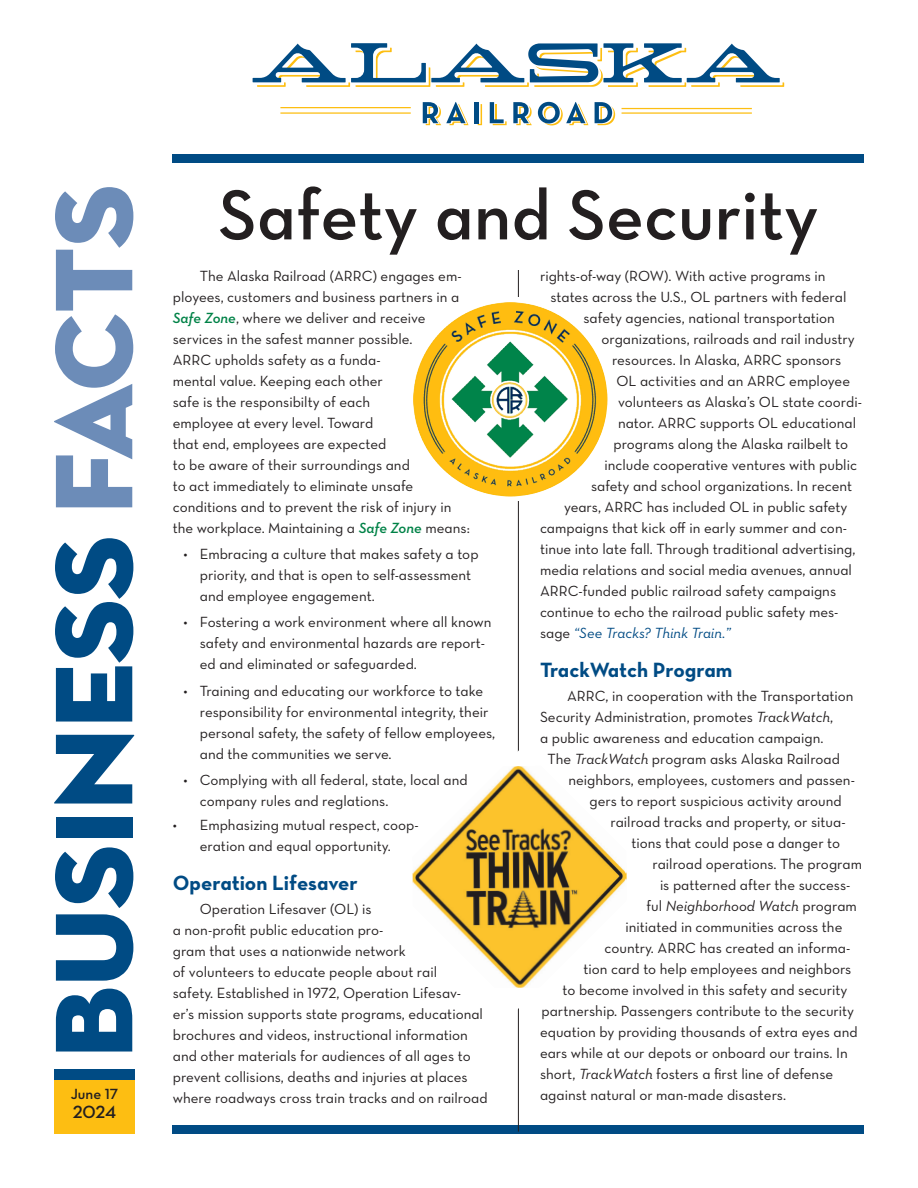
<style>
.page{position:relative;width:918px;height:1188px;background:#fff}
.page>*{position:absolute;margin:0;border:0;box-sizing:border-box;transform-origin:0 0}
.t1{font:72px "Neutra Text Demi Alt";color:#231f20}
.Subhead_1{font:21px "Neutra Text Bold Alt";color:#004b84}
.t2{font:18px "Neutra Text Demi Alt";color:#231f20}
.FSBodyText{font:15px/21px "Neutra Text Book Alt";color:#231f20}
.FSBodyText-2{font:15px "Neutra Text Book Italic Alt";color:#004b84}
.FSBodyText-3{font:15px "Neutra Text Book Italic Alt";color:#231f20}
.t3{font:15px "Neutra Text Demi Alt";color:#231f20}
.s1{font-family:"Neutra Text Demi Italic Alt";color:#008247}
.s2{font-family:"Neutra Text Book Alt";color:#231f20}
.s3{font-family:"Neutra Text Book Italic Alt"}
.s4{font-family:"Neutra Text Book Alt"}
</style>
<div class="page">
<svg style="left:56px;top:989px;width:76px;height:63px"></svg>
<svg style="left:56px;top:914px;width:77px;height:67px"></svg>
<svg style="left:55px;top:847px;width:78px;height:61px"></svg>
<div style="left:56px;top:817px;width:76px;height:21px;background:#004b84"></div>
<svg style="left:54px;top:735px;width:80px;height:69px"></svg>
<svg style="left:55px;top:538px;width:78px;height:184px"></svg>
<svg style="left:54px;top:187px;width:79px;height:320px"></svg>
<div style="left:173px;top:1126px;width:691px;height:8px;background:#004b84"></div>
<div style="left:54px;top:1080px;width:81px;height:54px;background:#fdbe12"></div>
<div style="left:54px;top:1069px;width:81px;height:11px;background:#004b84"></div>
<svg style="left:478px;top:104px;width:4px;height:21px"></svg>
<svg style="left:423px;top:102px;width:46px;height:23px"></svg>
<hr style="left:475px;top:102px;width:4px;height:21px;background:#004b84">
<svg style="left:490px;top:102px;width:17px;height:23px"></svg>
<svg style="left:513px;top:102px;width:19px;height:23px"></svg>
<svg style="left:538px;top:102px;width:51px;height:23px"></svg>
<svg style="left:595px;top:102px;width:20px;height:23px"></svg>
<svg style="left:253px;top:43px;width:531px;height:44px"></svg>
<hr style="left:280px;top:107px;width:131px;height:1px;background:#fdbe12">
<hr style="left:280px;top:112px;width:131px;height:2px;background:#fdbe12">
<hr style="left:622px;top:108px;width:130px;height:1px;background:#fdbe12">
<hr style="left:622px;top:112px;width:130px;height:2px;background:#fdbe12">
<div style="left:173px;top:154px;width:691px;height:8px;background:#004b84"></div>
<hr style="left:518px;top:270px;width:1px;height:862px;background:#231f20">
<div style="left:504px;top:298px;width:24px;height:203px;background:#fff"></div>
<img style="left:412px;top:766px;width:215px;height:222px">
<img style="left:413px;top:302px;width:194px;height:195px;border-radius:97px">
<p class="t3" style="left:71px;top:1085px;width:49px">June 17</p>
<p class="t2" style="left:73px;top:1101px;width:45px">2024</p>
<p class="t1" style="left:218px;top:171px;width:602px">Safety and Security</p>
<p class="FSBodyText" style="left:173px;top:265px;width:299px;text-indent:27px">The Alaska Railroad (ARRC) engages em&shy;ployees, customers and business partners in a <span class="s1">Safe Zone</span>, where we deliver and receive services in the safest manner possible.<br>ARRC upholds safety as a funda-<br>mental value. Keeping each other<br>safe is the responsibilty of each<br>employee at every level. Toward<br>that end, employees are expected<br>to be aware of their surroundings and<br>to act immediately to eliminate unsafe conditions and to prevent the risk of injury in the workplace. Maintaining a <span class="s1">Safe Zone</span> means:</p>
<p class="FSBodyText" style="left:200px;top:543px;width:280px;text-indent:-16px">• Embracing a culture that makes safety a top priority, and that is open to self-assessment and employee engagement.</p>
<p class="FSBodyText" style="left:200px;top:611px;width:293px;text-indent:-16px">• Fostering a work environment where all known safety and environmental hazards are report&shy;ed and eliminated or safeguarded.</p>
<p class="FSBodyText" style="left:200px;top:680px;width:297px;text-indent:-16px">• Training and educating our workforce to take responsibility for environmental integrity, their personal safety, the safety of fellow employees, and the communities we serve.</p>
<p class="FSBodyText" style="left:200px;top:769px;width:270px;text-indent:-16px">• Complying with all federal, state, local and company rules and reglations.</p>
<p class="FSBodyText" style="left:173px;top:814px;width:247px;text-align:center">• Emphasizing mutual respect, coop&shy;eration and equal opportunity.</p>
<p class="Subhead_1" style="left:173px;top:870px;width:187px">Operation Lifesaver</p>
<p class="FSBodyText" style="left:173px;top:898px;width:316px;text-indent:27px">Operation Lifesaver (OL) is<br>a non-profit public education pro-<br>gram that uses a nationwide network<br>of volunteers to educate people about rail<br>safety. Established in 1972, Operation Lifesav-<br>er’s mission supports state programs, educational brochures and videos, instructional information and other materials for audiences of all ages to prevent collisions, deaths and injuries at places where roadways cross train tracks and on railroad</p>
<p class="FSBodyText" style="left:540px;top:265px;width:287px">rights-of-way (ROW). With active programs in</p>
<p class="FSBodyText" style="left:550px;top:286px;width:297px">states across the U.S., OL partners with federal</p>
<p class="FSBodyText" style="left:584px;top:307px;width:253px">safety agencies, national transportation</p>
<p class="FSBodyText" style="left:602px;top:328px;width:255px">organizations, railroads and rail industry</p>
<p class="FSBodyText" style="left:612px;top:349px;width:231px">resources. In Alaska, ARRC sponsors</p>
<p class="FSBodyText" style="left:616px;top:370px;width:235px">OL activities and an ARRC employee</p>
<p class="FSBodyText" style="left:618px;top:391px;width:246px">volunteers as Alaska’s OL state coordi-</p>
<p class="FSBodyText" style="left:618px;top:412px;width:240px">nator. ARRC supports OL educational</p>
<p class="FSBodyText" style="left:614px;top:433px;width:236px">programs along the Alaska railbelt to</p>
<p class="FSBodyText" style="left:604px;top:454px;width:254px">include cooperative ventures with public</p>
<p class="FSBodyText" style="left:591px;top:475px;width:263px">safety and school organizations. In recent</p>
<p class="FSBodyText" style="left:564px;top:496px;width:285px">years, ARRC has included OL in public safety</p>
<p class="FSBodyText" style="left:540px;top:517px;width:309px">campaigns that kick off in early summer and con-</p>
<p class="FSBodyText" style="left:540px;top:538px;width:317px">tinue into late fall. Through traditional advertising,</p>
<p class="FSBodyText" style="left:540px;top:559px;width:314px">media relations and social media avenues, annual</p>
<p class="FSBodyText" style="left:540px;top:580px;width:298px">ARRC-funded public railroad safety campaigns</p>
<p class="FSBodyText" style="left:540px;top:601px;width:300px">continue to echo the railroad public safety mes-</p>
<p class="FSBodyText-2" style="left:540px;top:623px;width:192px"><span class="s2">sage</span> “See Tracks? Think Train.”</p>
<p class="Subhead_1" style="left:540px;top:657px;width:194px">TrackWatch Program</p>
<p class="FSBodyText" style="left:567px;top:685px;width:288px">ARRC, in cooperation with the Transportation</p>
<p class="FSBodyText" style="left:540px;top:706px;width:295px">Security Administration, promotes <span class="s3">TrackWatch</span>,</p>
<p class="FSBodyText" style="left:540px;top:727px;width:285px">a public awareness and education campaign.</p>
<p class="FSBodyText" style="left:548px;top:748px;width:294px">The <span class="s3">TrackWatch</span> program asks Alaska Railroad</p>
<p class="FSBodyText" style="left:568px;top:769px;width:288px">neighbors, employees, customers and passen-</p>
<p class="FSBodyText" style="left:590px;top:790px;width:254px">gers to report suspicious activity around</p>
<p class="FSBodyText" style="left:610px;top:811px;width:237px">railroad tracks and property, or situa-</p>
<p class="FSBodyText" style="left:632px;top:832px;width:210px">tions that could pose a danger to</p>
<p class="FSBodyText" style="left:652px;top:853px;width:211px">railroad operations. The program</p>
<p class="FSBodyText" style="left:660px;top:874px;width:192px">is patterned after the success-</p>
<p class="FSBodyText-3" style="left:646px;top:896px;width:212px"><span class="s4">ful</span> Neighborhood Watch <span class="s4">program</span></p>
<p class="FSBodyText" style="left:626px;top:916px;width:218px">initiated in communities across the</p>
<p class="FSBodyText" style="left:604px;top:937px;width:247px">country. ARRC has created an informa-</p>
<p class="FSBodyText" style="left:584px;top:958px;width:269px">tion card to help employees and neighbors</p>
<p class="FSBodyText" style="left:562px;top:979px;width:286px">to become involved in this safety and security</p>
<p class="FSBodyText" style="left:542px;top:1000px;width:314px">partnership. Passengers contribute to the security</p>
<p class="FSBodyText" style="left:540px;top:1021px;width:319px">equation by providing thousands of extra eyes and</p>
<p class="FSBodyText" style="left:540px;top:1042px;width:309px">ears while at our depots or onboard our trains. In</p>
<p class="FSBodyText" style="left:540px;top:1063px;width:295px">short, <span class="s3">TrackWatch</span> fosters a first line of defense</p>
<p class="FSBodyText" style="left:540px;top:1084px;width:248px">against natural or man-made disasters.</p>
</div>
